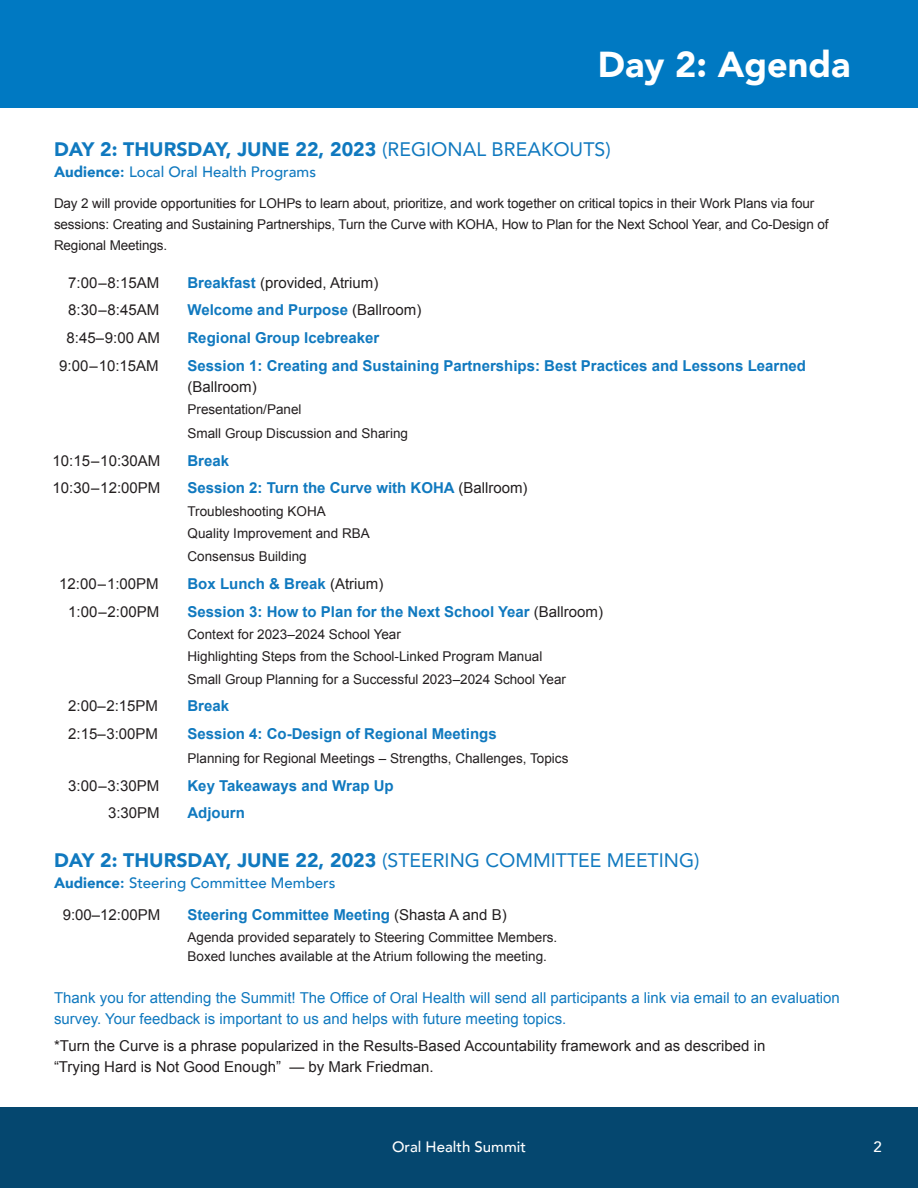
<style>
.page{position:relative;width:918px;height:1188px;background:#fff}
.page>*{position:absolute;margin:0;border:0;box-sizing:border-box;transform-origin:0 0}
.t1{font:900 36px "Avenir";color:#fff}
.t2{font:19.5px "Avenir";color:#1079bf}
.t3{font:900 19.5px "Avenir";color:#1079bf}
.t4{font:700 15px/21px "Arial";color:#1079bf}
.t5{font:15px/21px "Arial";color:#231f20}
.t6{font:15px/21px "Arial";color:#1079bf}
.t7{font:500 15px "Avenir";color:#1079bf}
.t8{font:500 15px "Avenir";color:#fff}
.t9{font:13.5px/21px "Arial";color:#231f20}
.s1{font-weight:400}
.s2{font-weight:900}
.s3{font-weight:800}
.s4{font-weight:700;color:#1079bf}
.s5{font-weight:400;color:#231f20}
</style>
<div class="page">
<div style="left:0;top:0;width:918px;height:108px;background:#0079c2"></div>
<div style="left:0;top:1107px;width:918px;height:81px;background:#05476f"></div>
<p class="t1" style="left:598px;top:33px;width:254px">Day 2: Agenda</p>
<p class="t3" style="left:54px;top:133px;width:558px">DAY 2: THURSDAY, JUNE 22, 2023 <span class="s1">(REGIONAL BREAKOUTS)</span></p>
<p class="t7" style="left:54px;top:159px;width:264px"><span class="s2">Audience</span><span class="s3">:</span> Local Oral Health Programs</p>
<p class="t9" style="left:54px;top:193px;width:776px">Day 2 will provide opportunities for LOHPs to learn about, prioritize, and work together on critical topics in their Work Plans via four sessions: Creating and Sustaining Partnerships, Turn the Curve with KOHA, How to Plan for the Next School Year, and Co-Design of<br>Regional Meetings.</p>
<p class="t5" style="left:68px;top:272px;width:93px">7:00–8:15AM</p>
<p class="t5" style="left:188px;top:272px;width:192px"><span class="s4">Breakfast</span> (provided, Atrium)</p>
<p class="t5" style="left:68px;top:300px;width:93px">8:30–8:45AM</p>
<p class="t4" style="left:188px;top:300px;width:235px">Welcome and Purpose <span class="s5">(Ballroom)</span></p>
<p class="t5" style="left:67px;top:328px;width:95px">8:45–9:00 AM</p>
<p class="t4" style="left:188px;top:328px;width:193px">Regional Group Icebreaker</p>
<p class="t5" style="left:59px;top:355px;width:101px">9:00–10:15AM</p>
<p class="t4" style="left:188px;top:356px;width:620px">Session 1: Creating and Sustaining Partnerships: Best Practices and Lessons Learned <span class="s5">(Ballroom)</span></p>
<p class="t9" style="left:188px;top:399px;width:116px">Presentation/Panel</p>
<p class="t9" style="left:188px;top:423px;width:222px">Small Group Discussion and Sharing</p>
<p class="t5" style="left:52px;top:450px;width:109px">10:15–10:30AM</p>
<p class="t4" style="left:188px;top:450px;width:43px">Break</p>
<p class="t5" style="left:52px;top:478px;width:109px">10:30–12:00PM</p>
<p class="t4" style="left:188px;top:478px;width:342px">Session 2: Turn the Curve with KOHA <span class="s5">(Ballroom)</span></p>
<p class="t9" style="left:188px;top:500px;width:140px">Troubleshooting KOHA</p>
<p class="t9" style="left:188px;top:523px;width:184px">Quality Improvement and RBA</p>
<p class="t9" style="left:188px;top:546px;width:121px">Consensus Building</p>
<p class="t5" style="left:59px;top:574px;width:101px">12:00–1:00PM</p>
<p class="t4" style="left:188px;top:574px;width:197px">Box Lunch &amp; Break <span class="s5">(Atrium)</span></p>
<p class="t5" style="left:68px;top:601px;width:93px">1:00–2:00PM</p>
<p class="t4" style="left:188px;top:602px;width:417px">Session 3: How to Plan for the Next School Year <span class="s5">(Ballroom)</span></p>
<p class="t9" style="left:188px;top:624px;width:215px">Context for 2023–2024 School Year</p>
<p class="t9" style="left:188px;top:646px;width:356px">Highlighting Steps from the School-Linked Program Manual</p>
<p class="t9" style="left:188px;top:668px;width:380px">Small Group Planning for a Successful 2023–2024 School Year</p>
<p class="t5" style="left:68px;top:696px;width:91px">2:00–2:15PM</p>
<p class="t4" style="left:188px;top:696px;width:43px">Break</p>
<p class="t5" style="left:68px;top:723px;width:91px">2:15–3:00PM</p>
<p class="t4" style="left:188px;top:724px;width:311px">Session 4: Co-Design of Regional Meetings</p>
<p class="t9" style="left:188px;top:748px;width:382px">Planning for Regional Meetings – Strengths, Challenges, Topics</p>
<p class="t5" style="left:68px;top:775px;width:93px">3:00–3:30PM</p>
<p class="t4" style="left:188px;top:775px;width:208px">Key Takeaways and Wrap Up</p>
<p class="t5" style="left:108px;top:803px;width:53px">3:30PM</p>
<p class="t4" style="left:188px;top:803px;width:59px">Adjourn</p>
<p class="t2" style="left:54px;top:844px;width:647px"><span class="s2">DAY 2: THURSDAY, JUNE 22, 2023</span> (STEERING COMMITTEE MEETING)</p>
<p class="t7" style="left:54px;top:869px;width:283px"><span class="s2">Audience</span><span class="s3">:</span> Steering Committee Members</p>
<p class="t5" style="left:63px;top:904px;width:99px">9:00–12:00PM</p>
<p class="t4" style="left:188px;top:905px;width:321px">Steering Committee Meeting <span class="s5">(Shasta A and B)</span></p>
<p class="t9" style="left:188px;top:928px;width:371px;line-height:19.5px">Agenda provided separately to Steering Committee Members.<br>Boxed lunches available at the Atrium following the meeting.</p>
<p class="t6" style="left:54px;top:987px;width:787px">Thank you for attending the Summit! The Office of Oral Health will send all participants a link via email to an evaluation survey. Your feedback is important to us and helps with future meeting topics.</p>
<p class="t5" style="left:54px;top:1036px;width:713px">*Turn the Curve is a phrase popularized in the Results-Based Accountability framework and as described in “Trying Hard is Not Good Enough” — by Mark Friedman.</p>
<p class="t8" style="left:392px;top:1134px;width:135px">Oral Health Summit</p>
<p class="t8" style="left:874px;top:1134px;width:10px">2</p>
</div>
